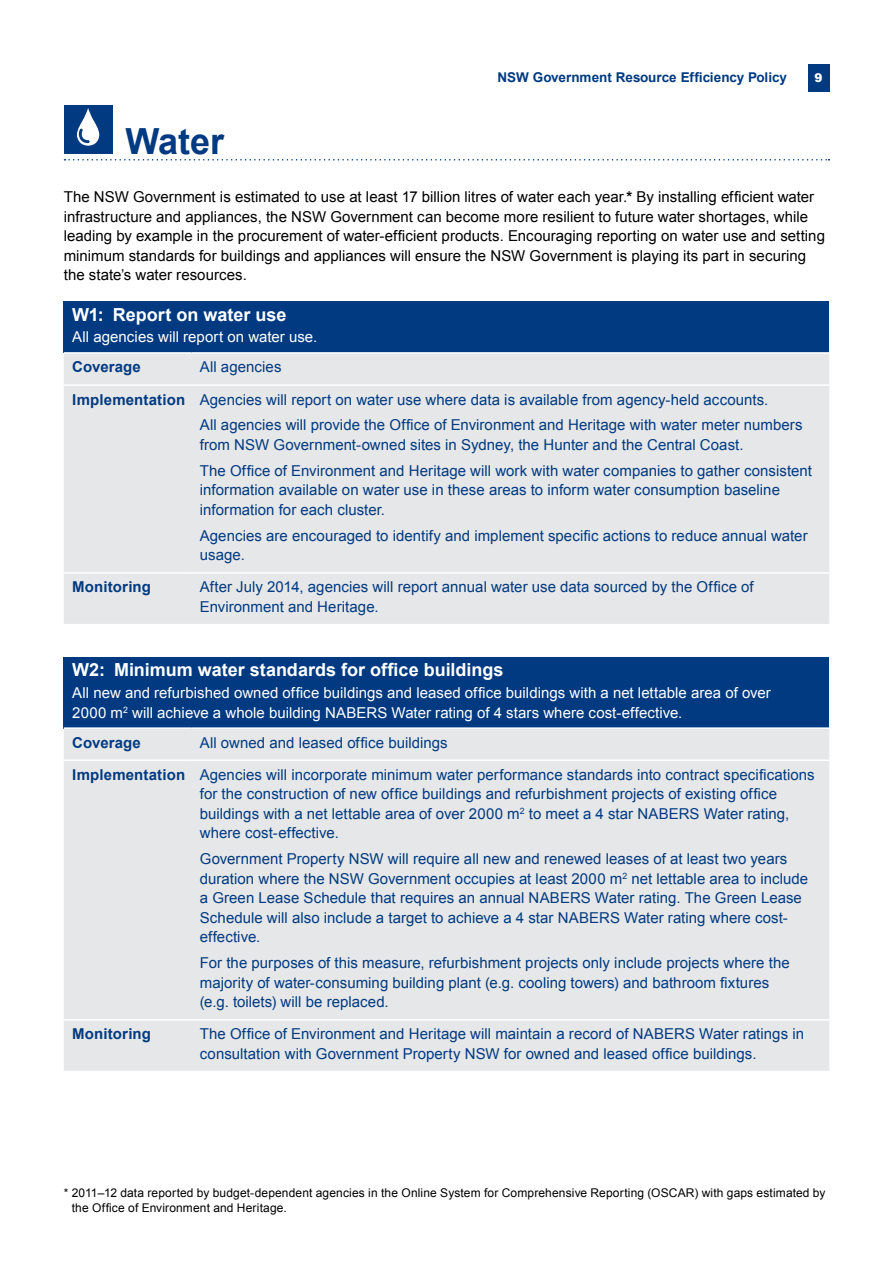
<style>
.page{position:relative;width:893px;height:1263px;background:#fff}
.page>*{position:absolute;margin:0;border:0;box-sizing:border-box;transform-origin:0 0}
.t1{font:700 36px "Arial";color:#013a81}
.t2{font:700 18px "Arial";color:#fff}
.t3{font:15px/19.5px "Arial";letter-spacing:.005em;color:#013a81}
.t4{font:15px/19.5px "Arial";color:#000}
.t5{font:15px/19.5px "Arial";letter-spacing:.005em;color:#fff}
.t6{font:700 15px "Arial";letter-spacing:.005em;color:#013a81}
.t7{font:700 13.5px "Arial";color:#013a81}
.t8{font:12px/15px "Arial";letter-spacing:.01em;color:#000}
.t9{font:900 12px "Arial";color:#fff}
.s1{font-weight:700}
</style>
<div class="page">
<div style="left:808px;top:64px;width:21px;height:27px;background:#013a81"></div>
<svg style="left:65px;top:159px;width:764px;height:2px"></svg>
<div style="left:64px;top:301px;width:765px;height:52px;background:#013a81"></div>
<div style="left:64px;top:354px;width:765px;height:270px;background:#e6e7e8"></div>
<hr style="left:64px;top:384px;width:127px;height:2px;background:#fff">
<hr style="left:191px;top:384px;width:638px;height:2px;background:#fff">
<hr style="left:64px;top:572px;width:127px;height:2px;background:#fff">
<hr style="left:191px;top:572px;width:638px;height:2px;background:#fff">
<hr style="left:64px;top:352px;width:127px;height:2px;background:#fff">
<hr style="left:191px;top:352px;width:638px;height:2px;background:#fff">
<div style="left:64px;top:657px;width:765px;height:71px;background:#013a81"></div>
<div style="left:64px;top:729px;width:765px;height:342px;background:#e6e7e8"></div>
<hr style="left:64px;top:759px;width:127px;height:2px;background:#fff">
<hr style="left:191px;top:759px;width:638px;height:2px;background:#fff">
<hr style="left:64px;top:1019px;width:127px;height:1px;background:#fff">
<hr style="left:191px;top:1019px;width:638px;height:1px;background:#fff">
<hr style="left:64px;top:727px;width:127px;height:2px;background:#fff">
<hr style="left:191px;top:727px;width:638px;height:2px;background:#fff">
<div style="left:64px;top:105px;width:49px;height:49px;background:#013a81"></div>
<svg style="left:77px;top:108px;width:22px;height:38px"></svg>
<p class="t7" style="left:498px;top:68px;width:291px">NSW Government Resource Efficiency Policy</p>
<p class="t9" style="left:815px;top:69px;width:10px">9</p>
<h1 class="t1" style="left:126px;top:117px;width:100px">Water</h1>
<p class="t4" style="left:64px;top:187px;width:763px">The NSW Government is estimated to use at least 17 billion litres of water each year.<span class="s1">*</span> By installing efficient water infrastructure and appliances, the NSW Government can become more resilient to future water shortages, while leading by example in the procurement of water-efficient products. Encouraging reporting on water use and setting minimum standards for buildings and appliances will ensure the NSW Government is playing its part in securing the state’s water resources.</p>
<p class="t2" style="left:72px;top:302px;width:216px">W1: Report on water use</p>
<p class="t5" style="left:72px;top:327px;width:246px">All agencies will report on water use.</p>
<p class="t6" style="left:72px;top:357px;width:70px">Coverage</p>
<p class="t3" style="left:72px;top:351px;width:697px;line-height:32.2px;text-indent:128px">All agencies<br><span class="s1">Implementation</span> Agencies will report on water use where data is available from agency-held accounts.</p>
<p class="t3" style="left:200px;top:416px;width:604px">All agencies will provide the Office of Environment and Heritage with water meter numbers from NSW Government-owned sites in Sydney, the Hunter and the Central Coast.</p>
<p class="t3" style="left:200px;top:461px;width:613px">The Office of Environment and Heritage will work with water companies to gather consistent information available on water use in these areas to inform water consumption baseline information for each cluster.</p>
<p class="t3" style="left:200px;top:526px;width:609px">Agencies are encouraged to identify and implement specific actions to reduce annual water usage.</p>
<p class="t6" style="left:72px;top:577px;width:80px">Monitoring</p>
<p class="t3" style="left:200px;top:577px;width:555px">After July 2014, agencies will report annual water use data sourced by the Office of<br>Environment and Heritage.</p>
<p class="t2" style="left:72px;top:658px;width:433px">W2: Minimum water standards for office buildings</p>
<p class="t5" style="left:72px;top:683px;width:700px">All new and refurbished owned office buildings and leased office buildings with a net lettable area of over<br>2000 m<sup>2</sup> will achieve a whole building NABERS Water rating of 4 stars where cost-effective.</p>
<p class="t6" style="left:72px;top:732px;width:70px">Coverage</p>
<p class="t3" style="left:72px;top:726px;width:744px;line-height:32.1px;text-indent:128px">All owned and leased office buildings<br><span class="s1">Implementation</span> Agencies will incorporate minimum water performance standards into contract specifications</p>
<p class="t3" style="left:200px;top:784px;width:591px">for the construction of new office buildings and refurbishment projects of existing office buildings with a net lettable area of over 2000 m<sup>2</sup> to meet a 4 star NABERS Water rating, where cost-effective.</p>
<p class="t3" style="left:200px;top:849px;width:610px">Government Property NSW will require all new and renewed leases of at least two years duration where the NSW Government occupies at least 2000 m<sup>2</sup> net lettable area to include a Green Lease Schedule that requires an annual NABERS Water rating. The Green Lease Schedule will also include a target to achieve a 4 star NABERS Water rating where cost&shy;effective.</p>
<p class="t3" style="left:200px;top:953px;width:591px">For the purposes of this measure, refurbishment projects only include projects where the majority of water-consuming building plant (e.g. cooling towers) and bathroom fixtures (e.g. toilets) will be replaced.</p>
<p class="t6" style="left:72px;top:1024px;width:80px">Monitoring</p>
<p class="t3" style="left:200px;top:1024px;width:606px">The Office of Environment and Heritage will maintain a record of NABERS Water ratings in consultation with Government Property NSW for owned and leased office buildings.</p>
<p class="t8" style="left:72px;top:1185px;width:755px;text-indent:-8px">* 2011–12 data reported by budget-dependent agencies in the Online System for Comprehensive Reporting (OSCAR) with gaps estimated by the Office of Environment and Heritage.</p>
</div>
